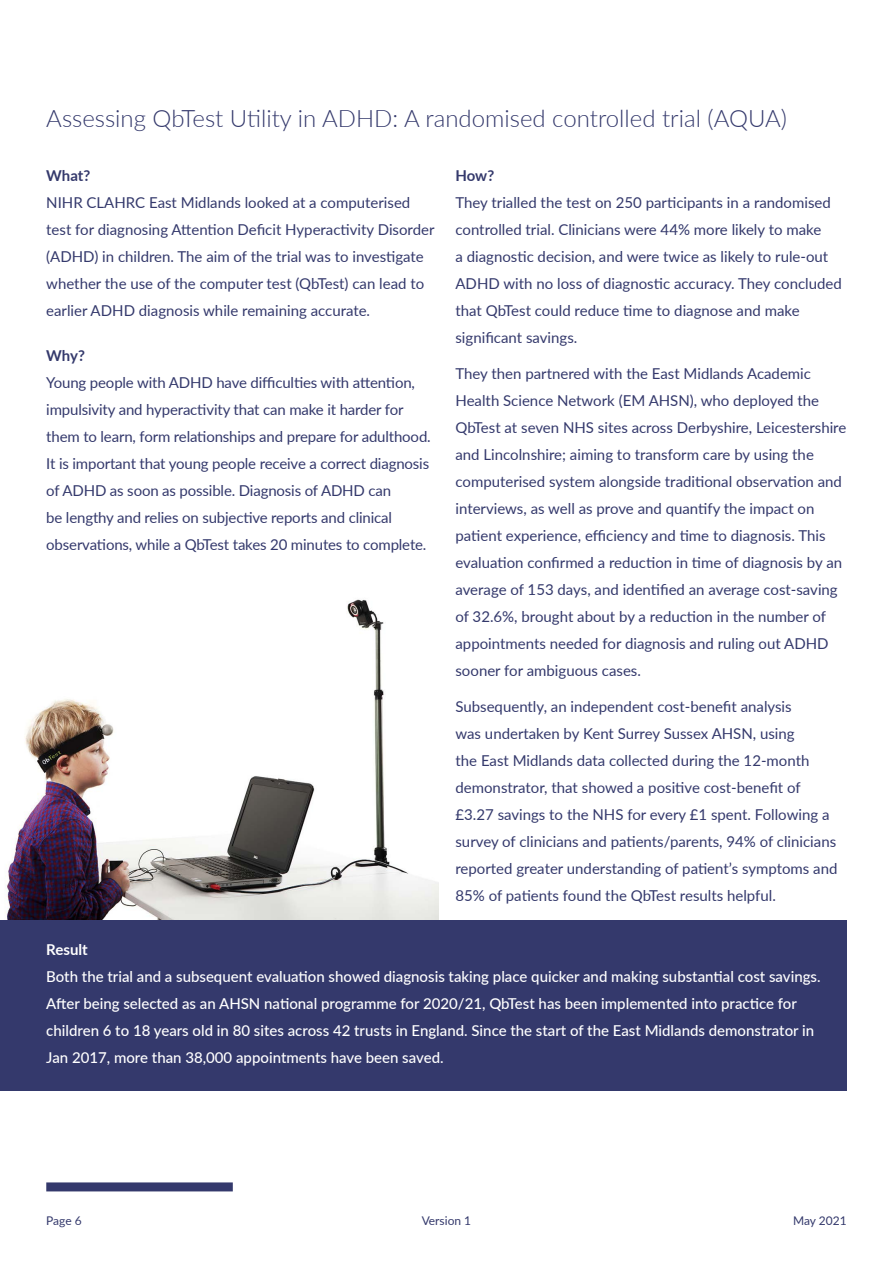
<style>
.page{position:relative;width:893px;height:1263px;background:#fff}
.page>*{position:absolute;margin:0;border:0;box-sizing:border-box;transform-origin:0 0}
.B_Header{font:300 24px "Lato";color:#34396c}
.t1{font:15px/27px "Lato";color:#34396c}
.t2{font:500 15px/27px "Lato";color:#fff}
.C_Header{font:700 15px "Lato";letter-spacing:-.01em;color:#34396c}
.C_Header-2{font:700 15px "Lato";color:#fff}
.t3{font:12px "Lato";color:#34396c}
</style>
<div class="page">
<img style="left:5px;top:599px;width:434px;height:320px">
<div style="left:0;top:919px;width:847px;height:171px;background:#34396c"></div>
<div style="left:46px;top:1182px;width:187px;height:9px;background:#34396c"></div>
<p class="B_Header" style="left:46px;top:102px;width:742px">Assessing QbTest Utility in ADHD: A randomised controlled trial (AQUA)</p>
<p class="C_Header" style="left:46px;top:165px;width:46px">What?</p>
<p class="t1" style="left:46px;top:189px;width:390px">NIHR CLAHRC East Midlands looked at a computerised test for diagnosing Attention Deficit Hyperactivity Disorder (ADHD) in children. The aim of the trial was to investigate whether the use of the computer test (QbTest) can lead to earlier ADHD diagnosis while remaining accurate.</p>
<p class="C_Header" style="left:46px;top:345px;width:40px">Why?</p>
<p class="t1" style="left:46px;top:369px;width:386px">Young people with ADHD have difficulties with attention, impulsivity and hyperactivity that can make it harder for them to learn, form relationships and prepare for adulthood.<br>It is important that young people receive a correct diagnosis of ADHD as soon as possible. Diagnosis of ADHD can<br>be lengthy and relies on subjective reports and clinical observations, while a QbTest takes 20 minutes to complete.</p>
<p class="C_Header" style="left:455px;top:165px;width:40px">How?</p>
<p class="t1" style="left:455px;top:189px;width:388px">They trialled the test on 250 participants in a randomised controlled trial. Clinicians were 44% more likely to make<br>a diagnostic decision, and were twice as likely to rule-out ADHD with no loss of diagnostic accuracy. They concluded that QbTest could reduce time to diagnose and make significant savings.</p>
<p class="t1" style="left:455px;top:360px;width:392px">They then partnered with the East Midlands Academic Health Science Network (EM AHSN), who deployed the QbTest at seven NHS sites across Derbyshire, Leicestershire and Lincolnshire; aiming to transform care by using the computerised system alongside traditional observation and interviews, as well as prove and quantify the impact on patient experience, efficiency and time to diagnosis. This evaluation confirmed a reduction in time of diagnosis by an average of 153 days, and identified an average cost-saving of 32.6%, brought about by a reduction in the number of appointments needed for diagnosis and ruling out ADHD sooner for ambiguous cases.</p>
<p class="t1" style="left:455px;top:693px;width:383px">Subsequently, an independent cost-benefit analysis<br>was undertaken by Kent Surrey Sussex AHSN, using<br>the East Midlands data collected during the 12-month demonstrator, that showed a positive cost-benefit of £3.27 savings to the NHS for every £1 spent. Following a survey of clinicians and patients/parents, 94% of clinicians reported greater understanding of patient’s symptoms and 85% of patients found the QbTest results helpful.</p>
<p class="C_Header-2" style="left:46px;top:939px;width:43px">Result</p>
<p class="t2" style="left:46px;top:963px;width:776px">Both the trial and a subsequent evaluation showed diagnosis taking place quicker and making substantial cost savings.<br>After being selected as an AHSN national programme for 2020/21, QbTest has been implemented into practice for children 6 to 18 years old in 80 sites across 42 trusts in England. Since the start of the East Midlands demonstrator in Jan 2017, more than 38,000 appointments have been saved.</p>
<p class="t3" style="left:46px;top:1212px;width:37px">Page 6</p>
<p class="t3" style="left:422px;top:1212px;width:51px">Version 1</p>
<p class="t3" style="left:793px;top:1212px;width:55px">May 2021</p>
</div>
